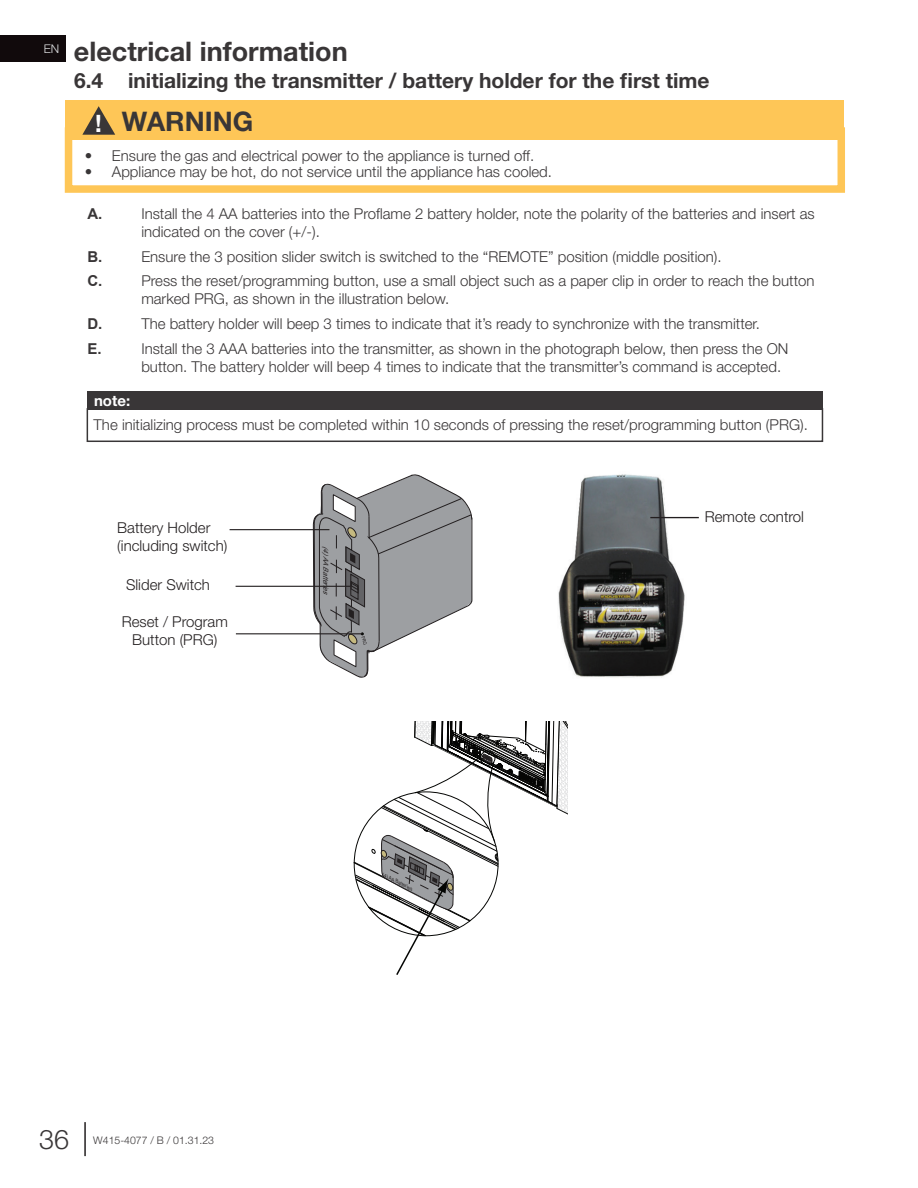
<style>
.page{position:relative;width:918px;height:1188px;background:#fff}
.page>*{position:absolute;margin:0;border:0;box-sizing:border-box;transform-origin:0 0}
.t1{font:700 27px "Helvetica Neue";color:#393637}
.t2{font:300 27px "Helvetica Neue";color:#393637}
.t3{font:700 21px "Helvetica Neue";color:#393637}
.t4{font:300 15px/18px "Helvetica Neue";color:#393637}
.t5{font:300 15px/18px "Helvetica Neue";color:#231f20;text-align:center}
.t6{font:700 15px "Arial";color:#393637}
.t7{font:700 15px "Helvetica Neue";color:#fff}
.t8{font:300 12px "Helvetica Neue";color:#dcdddf}
.t9{font:300 10.5px "Helvetica Neue";color:#393637}
.t10{font:italic 6.75px "Arial";color:#231f20}
.t11{font:italic 4.8px "Arial";color:#231f20}
.s1{font-size:24px;color:#fff}
</style>
<div class="page">
<div style="left:0;top:36px;width:65px;height:26px;background:#110a0c"></div>
<hr style="left:84px;top:1122px;width:2px;height:34px;background:#231f20">
<div style="left:65px;top:127px;width:780px;height:66px;border:8px solid #fec657"></div>
<div style="left:65px;top:101px;width:779px;height:39px;background:#fec657"></div>
<svg style="left:82px;top:106px;width:33px;height:29px"></svg>
<img style="left:558px;top:474px;width:129px;height:204px">
<svg style="left:295px;top:474px;width:178px;height:204px"></svg>
<hr style="left:650px;top:517px;width:49px;height:1px;background:#231f20">
<hr style="left:236px;top:633px;width:126px;height:1px;background:#231f20">
<hr style="left:230px;top:529px;width:99px;height:1px;background:#231f20">
<hr style="left:236px;top:586px;width:115px;height:1px;background:#231f20">
<div style="left:87px;top:408px;width:736px;height:34px;border:2px solid #393637"></div>
<div style="left:87px;top:391px;width:736px;height:19px;background:#393637"></div>
<svg style="left:353px;top:721px;width:215px;height:254px"></svg>
<p class="t8" style="left:44px;top:39px;width:17px">EN</p>
<h1 class="t1" style="left:74px;top:30px;width:275px">electrical information</h1>
<h2 class="t3" style="left:74px;top:64px;width:637px">6.4 initializing the transmitter / battery holder for the first time</h2>
<h1 class="t1" style="left:95px;top:100px;width:160px"><span class="s1">!</span> WARNING</h1>
<p class="t4" style="left:85px;top:146px;width:451px">• Ensure the gas and electrical power to the appliance is turned off.</p>
<p class="t4" style="left:85px;top:162px;width:469px">• Appliance may be hot, do not service until the appliance has cooled.</p>
<p class="t6" style="left:87px;top:203px;width:16px">A.</p>
<p class="t4" style="left:141px;top:204px;width:675px">Install the 4 AA batteries into the Proflame 2 battery holder, note the polarity of the batteries and insert as indicated on the cover (+/-).</p>
<p class="t6" style="left:87px;top:246px;width:16px">B.</p>
<p class="t4" style="left:141px;top:246px;width:582px">Ensure the 3 position slider switch is switched to the “REMOTE” position (middle position).</p>
<p class="t6" style="left:87px;top:270px;width:16px">C.</p>
<p class="t4" style="left:141px;top:271px;width:675px">Press the reset/programming button, use a small object such as a paper clip in order to reach the button marked PRG, as shown in the illustration below.</p>
<p class="t6" style="left:87px;top:313px;width:16px">D.</p>
<p class="t4" style="left:141px;top:314px;width:620px">The battery holder will beep 3 times to indicate that it’s ready to synchronize with the transmitter.</p>
<p class="t6" style="left:87px;top:338px;width:16px">E.</p>
<p class="t4" style="left:141px;top:339px;width:649px">Install the 3 AAA batteries into the transmitter, as shown in the photograph below, then press the ON button. The battery holder will beep 4 times to indicate that the transmitter’s command is accepted.</p>
<p class="t7" style="left:94px;top:389px;width:38px">note:</p>
<p class="t4" style="left:94px;top:414px;width:716px">The initializing process must be completed within 10 seconds of pressing the reset/programming button (PRG).</p>
<p class="t5" style="left:117px;top:518px;width:112px;text-align:left">Battery Holder (including switch)</p>
<p class="t5" style="left:126px;top:575px;width:85px">Slider Switch</p>
<p class="t5" style="left:122px;top:612px;width:108px">Reset / Program<br>Button (PRG)</p>
<p class="t10" style="left:330px;top:546px;width:54px;rotate:90deg">(4)AABatteries</p>
<p class="t5" style="left:705px;top:507px;width:101px">Remote control</p>
<p class="t11" style="left:385px;top:872px;width:35px;rotate:27deg">(4) AA Batteries</p>
<h1 class="t2" style="left:39px;top:1118px;width:32px">36</h1>
<p class="t9" style="left:93px;top:1132px;width:122px">W415-4077 / B / 01.31.23</p>
</div>
